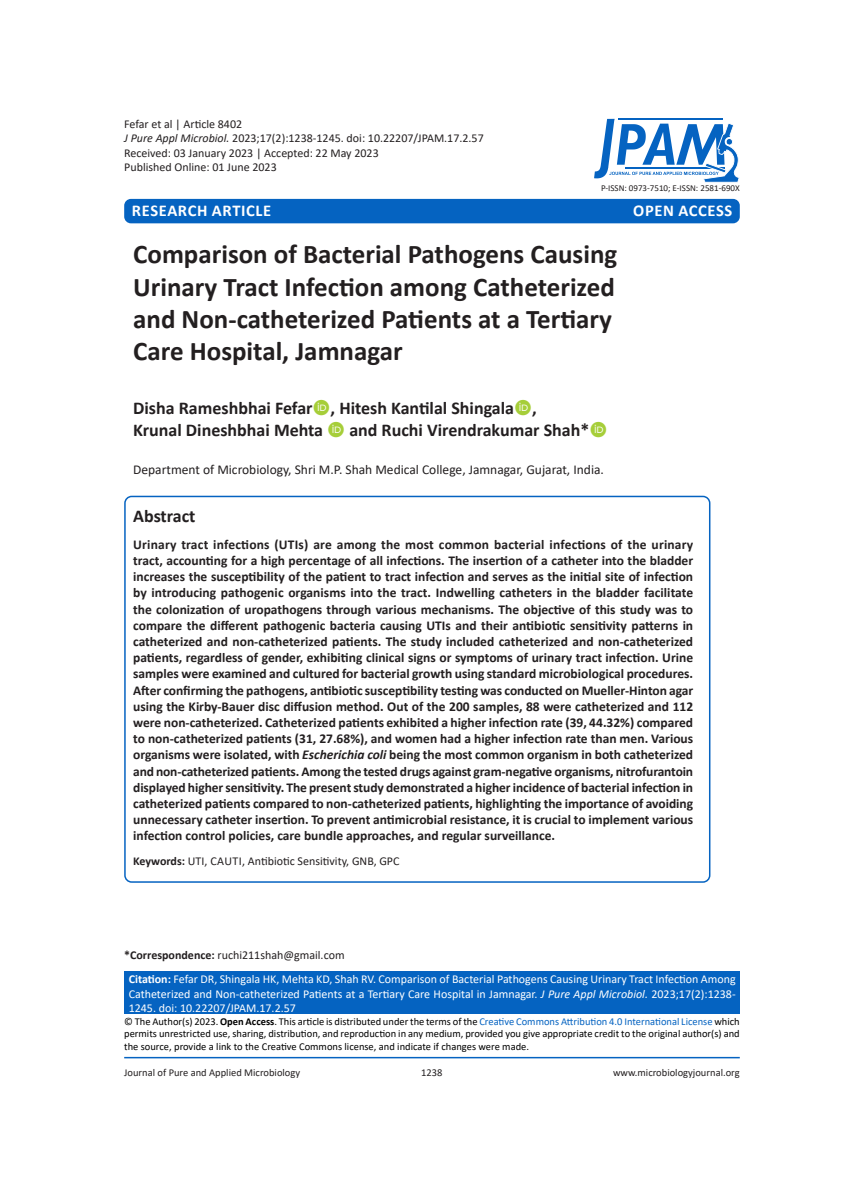
<style>
.page{position:relative;width:864px;height:1188px;background:#fff}
.page>*{position:absolute;margin:0;border:0;box-sizing:border-box;transform-origin:0 0}
.JPAM_Heading{font:700 27px "Calibri";color:#231f20}
.JPAM_Author_Name{font:700 18px "Calibri";color:#231f20}
.JPAM_ABSTRACT{font:700 18px "Calibri";color:#231f20}
.t1{font:700 16.5px "Calibri";letter-spacing:.04em;color:#fff}
.JPAM_ABSTRACT-2{font:700 13.5px/16.2px "Calibri";color:#231f20;text-align:justify}
.JPAM_Adds___Keys{font:13.5px "Calibri";color:#231f20}
.JPAM_Body_text{font:12px/14.4px "Calibri";color:#fff;text-align:justify}
.JPAM_ABSTRACT-3{font:12px "Calibri";color:#231f20}
.JPAM_Body_text-2{font:12px "Calibri";color:#231f20}
.Body_text{font:10.5px/12.6px "Calibri";color:#000;text-align:justify}
.t2{font:10.5px "Calibri";color:#231f20}
.t3{font:9px "Calibri";color:#231f20}
.s1{font-style:italic}
.s2{font-weight:700}
.s3{color:#0563c1}
</style>
<div class="page">
<div style="left:124px;top:971px;width:616px;height:43px;background:#0563c1"></div>
<hr style="left:124px;top:1057px;width:616px;height:1px;background:#0563c1">
<div style="left:124px;top:199px;width:616px;height:24px;background:#0563c1;border-radius:7px"></div>
<svg style="left:594px;top:119px;width:145px;height:64px"></svg>
<div style="left:124px;top:496px;width:586px;height:387px;border:2px solid #0563c1;border-radius:7px"></div>
<p class="JPAM_ABSTRACT-3" style="left:124px;top:115px;width:120px">Fefar et al | Article 8402</p>
<p class="JPAM_ABSTRACT-3" style="left:124px;top:130px;width:361px"><span class="s1">J Pure Appl Microbiol.</span> 2023;17(2):1238-1245. doi: 10.22207/JPAM.17.2.57</p>
<p class="JPAM_ABSTRACT-3" style="left:124px;top:144px;width:256px">Received: 03 January 2023 | Accepted: 22 May 2023</p>
<p class="JPAM_ABSTRACT-3" style="left:124px;top:159px;width:154px">Published Online: 01 June 2023</p>
<p class="t1" style="left:132px;top:198px;width:141px">RESEARCH ARTICLE</p>
<p class="t1" style="left:633px;top:198px;width:101px">OPEN ACCESS</p>
<p class="t3" style="left:601px;top:182px;width:140px">P-ISSN: 0973-7510; E-ISSN: 2581-690X</p>
<p class="JPAM_Heading" style="left:133px;top:235px;width:486px">Comparison of Bacterial Pathogens Causing</p>
<p class="JPAM_Heading" style="left:133px;top:268px;width:483px">Urinary Tract Infection among Catheterized</p>
<p class="JPAM_Heading" style="left:133px;top:300px;width:480px">and Non-catheterized Patients at a Tertiary</p>
<p class="JPAM_Heading" style="left:133px;top:332px;width:271px">Care Hospital, Jamnagar</p>
<p class="JPAM_Author_Name" style="left:133px;top:396px;width:405px">Disha Rameshbhai Fefar , Hitesh Kantilal Shingala ,</p>
<p class="JPAM_Author_Name" style="left:133px;top:417px;width:192px">Krunal Dineshbhai Mehta</p>
<p class="JPAM_Author_Name" style="left:349px;top:417px;width:242px">and Ruchi Virendrakumar Shah*</p>
<p class="JPAM_Adds___Keys" style="left:133px;top:460px;width:472px">Department of Microbiology, Shri M.P. Shah Medical College, Jamnagar, Gujarat, India.</p>
<p class="JPAM_ABSTRACT" style="left:133px;top:503px;width:64px">Abstract</p>
<p class="JPAM_ABSTRACT-2" style="left:133px;top:536px;width:562px">Urinary tract infections (UTIs) are among the most common bacterial infections of the urinary tract, accounting for a high percentage of all infections. The insertion of a catheter into the bladder increases the susceptibility of the patient to tract infection and serves as the initial site of infection by introducing pathogenic organisms into the tract. Indwelling catheters in the bladder facilitate the colonization of uropathogens through various mechanisms. The objective of this study was to compare the different pathogenic bacteria causing UTIs and their antibiotic sensitivity patterns in catheterized and non-catheterized patients. The study included catheterized and non-catheterized patients, regardless of gender, exhibiting clinical signs or symptoms of urinary tract infection. Urine samples were examined and cultured for bacterial growth using standard microbiological procedures.<br>After confirming the pathogens, antibiotic susceptibility testing was conducted on Mueller-Hinton agar using the Kirby-Bauer disc diffusion method. Out of the 200 samples, 88 were catheterized and 112 were non-catheterized. Catheterized patients exhibited a higher infection rate (39, 44.32%) compared to non-catheterized patients (31, 27.68%), and women had a higher infection rate than men. Various organisms were isolated, with <span class="s1">Escherichia coli</span> being the most common organism in both catheterized and non-catheterized patients. Among the tested drugs against gram-negative organisms, nitrofurantoin displayed higher sensitivity. The present study demonstrated a higher incidence of bacterial infection in catheterized patients compared to non-catheterized patients, highlighting the importance of avoiding unnecessary catheter insertion. To prevent antimicrobial resistance, it is crucial to implement various infection control policies, care bundle approaches, and regular surveillance.</p>
<p class="JPAM_ABSTRACT-3" style="left:133px;top:853px;width:268px"><span class="s2">Keywords:</span> UTI, CAUTI, Antibiotic Sensitivity, GNB, GPC</p>
<p class="JPAM_Body_text-2" style="left:124px;top:947px;width:222px"><span class="s2">*Correspondence:</span> ruchi211shah@gmail.com</p>
<p class="JPAM_Body_text" style="left:129px;top:972px;width:609px"><span class="s2">Citation:</span> Fefar DR, Shingala HK, Mehta KD, Shah RV. Comparison of Bacterial Pathogens Causing Urinary Tract Infection Among Catheterized and Non-catheterized Patients at a Tertiary Care Hospital in Jamnagar. <span class="s1">J Pure Appl Microbiol.</span> 2023;17(2):1238- 1245. doi: 10.22207/JPAM.17.2.57</p>
<p class="Body_text" style="left:124px;top:1015px;width:617px">© The Author(s) 2023. <span class="s2">Open Access</span>. This article is distributed under the terms of the <span class="s3">Creative Commons Attribution 4.0 International License</span> which permits unrestricted use, sharing, distribution, and reproduction in any medium, provided you give appropriate credit to the original author(s) and the source, provide a link to the Creative Commons license, and indicate if changes were made.</p>
<p class="t2" style="left:124px;top:1065px;width:177px">Journal of Pure and Applied Microbiology</p>
<p class="t2" style="left:421px;top:1065px;width:23px">1238</p>
<p class="t2" style="left:613px;top:1065px;width:128px">www.microbiologyjournal.org</p>
</div>
